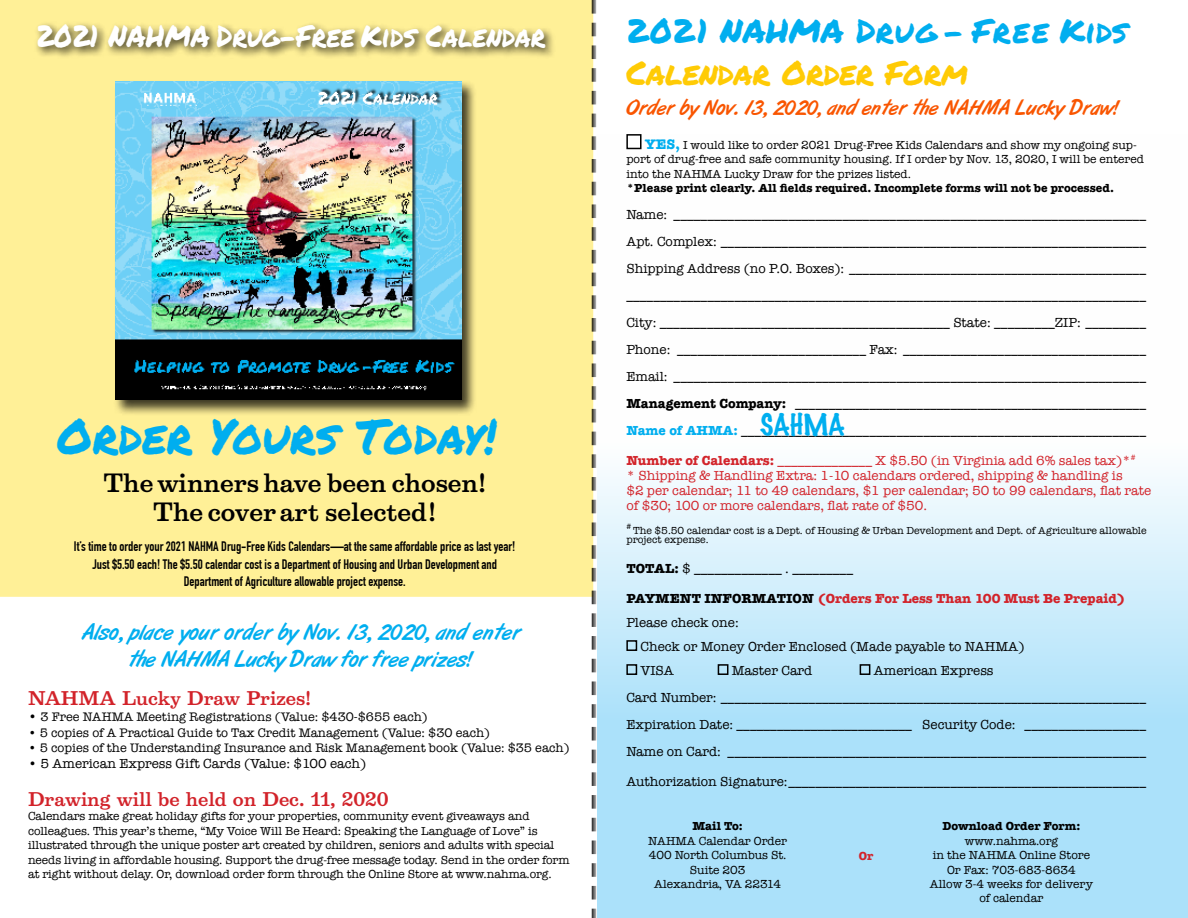
<style>
.page{position:relative;width:1188px;height:918px;background:#fff}
.page>*{position:absolute;margin:0;border:0;box-sizing:border-box;transform-origin:0 0}
.t1{font:48px "Permanent Marker";letter-spacing:-.005em;color:#00aeef}
.t2{font:33px "Permanent Marker";color:#00aeef}
.t3{font:33px "Permanent Marker";letter-spacing:-.01em;color:#ffcb05}
.t4{font:30px "Permanent Marker";color:#fff;scale:.9 1}
.t5{font:100 27px "Marker Felt";color:#00aeef}
.t6{font:500 24px/28.8px "Belizio";color:#000;text-align:center}
.t7{font:22.5px/27px "Art Brush";letter-spacing:.02em;color:#00aeef;text-align:center}
.t8{font:21px "Art Brush";letter-spacing:.02em;color:#f95500}
.t9{font:500 18px "Belizio";color:#d2232a}
.t10{font:13.5px/27px "American Typewriter";color:#000;text-align:justify}
.t11{font:13.5px/15px "American Typewriter";color:#d2232a}
.t12{font:700 13.5px/17.2px "DIN Condensed";color:#000;text-align:center}
.t13{font:700 13.5px "American Typewriter";color:#d2232a}
.t14{font:12.75px "American Typewriter";color:#000}
.t15{font:12px/14.4px "American Typewriter";letter-spacing:-.005em;color:#000}
.t16{font:700 12px "American Typewriter";color:#000}
.t17{font:700 12px "American Typewriter";color:#d2232a}
.t18{font:10.5px/9px "American Typewriter";color:#000}
.s1{font-size:13.5px}
.s2{font-weight:700;font-size:14.25px;color:#00aeef}
.s3{font-weight:700}
.s4{font-weight:700;color:#00aeef}
.s5{color:#000}
</style>
<div class="page">
<svg style="left:597px;top:149px;width:591px;height:769px"></svg>
<div style="left:0;top:0;width:592px;height:598px;background:#fff097"></div>
<div style="left:33px;top:20px;width:523px;height:39px;background:#000;opacity:.75"></div>
<div style="left:626px;top:134px;width:16px;height:15px;border:2px solid #000"></div>
<div style="left:626px;top:640px;width:11px;height:11px;border:2px solid #000"></div>
<div style="left:626px;top:664px;width:11px;height:11px;border:2px solid #000"></div>
<div style="left:718px;top:664px;width:10px;height:11px;border:2px solid #000"></div>
<div style="left:860px;top:664px;width:10px;height:11px;border:2px solid #000"></div>
<svg style="left:592px;top:0;width:4px;height:918px"></svg>
<div style="left:113px;top:80px;width:364px;height:336px;background:#000;opacity:.75"></div>
<img style="left:115px;top:82px;width:347px;height:318px">
<h3 class="t4" style="left:36px;top:14px;width:567px">2021 NAHMA Drug-Free Kids Calendar</h3>
<h1 class="t1" style="left:57px;top:400px;width:441px">Order Yours Today!</h1>
<h3 class="t6" style="left:103px;top:469px;width:384px">The winners have been chosen!<br>The cover art selected!</h3>
<p class="t12" style="left:74px;top:538px;width:443px">It’s time to order your 2021 NAHMA Drug-Free Kids Calendars—at the same affordable price as last year!<br>Just $5.50 each! The $5.50 calendar cost is a Department of Housing and Urban Development and<br>Department of Agriculture allowable project expense.</p>
<h3 class="t7" style="left:82px;top:620px;width:440px">Also, place your order by Nov. 13, 2020, and enter the NAHMA Lucky Draw for free prizes!</h3>
<h3 class="t9" style="left:28px;top:687px;width:285px">NAHMA Lucky Draw Prizes!</h3>
<p class="t14" style="left:28px;top:708px;width:401px"><span class="s1">•</span> 3 Free NAHMA Meeting Registrations (Value: $430-$655 each)</p>
<p class="t14" style="left:28px;top:723px;width:463px">• 5 copies of A Practical Guide to Tax Credit Management (Value: $30 each)</p>
<p class="t14" style="left:28px;top:738px;width:543px">• 5 copies of the Understanding Insurance and Risk Management book (Value: $35 each)</p>
<p class="t10" style="left:28px;top:750px;width:340px">• 5 American Express Gift Cards (Value: $100 each)</p>
<h3 class="t9" style="left:28px;top:788px;width:362px">Drawing will be held on Dec. 11, 2020</h3>
<p class="t15" style="left:28px;top:809px;width:543px">Calendars make great holiday gifts for your properties, community event giveaways and colleagues. This year’s theme, “My Voice Will Be Heard: Speaking the Language of Love” is illustrated through the unique poster art created by children, seniors and adults with special needs living in affordable housing. Support the drug-free message today. Send in the order form at right without delay. Or, download order form through the Online Store at www.nahma.org.</p>
<h2 class="t2" style="left:626px;top:6px;width:502px">2021 NAHMA Drug - Free Kids</h2>
<h2 class="t3" style="left:626px;top:48px;width:343px">Calendar Order Form</h2>
<h3 class="t8" style="left:626px;top:96px;width:495px">Order by Nov. 13, 2020, and enter the NAHMA Lucky Draw!</h3>
<p class="t15" style="left:626px;top:138px;width:519px;text-indent:19px"><span class="s2">YES,</span> I would like to order 2021 Drug-Free Kids Calendars and show my ongoing sup&shy;port of drug-free and safe community housing. If I order by Nov. 13, 2020, I will be entered into the NAHMA Lucky Draw for the prizes listed.</p>
<p class="t16" style="left:626px;top:178px;width:489px">*Please print clearly. All fields required. Incomplete forms will not be processed.</p>
<p class="t10" style="left:626px;top:201px;width:521px">Name: ______________________________________________________________________ Apt. Complex: _______________________________________________________________ Shipping Address (no P.O. Boxes): ____________________________________________ _____________________________________________________________________________ City: ___________________________________________ State: _________ZIP: _________ Phone: ____________________________ Fax: ____________________________________ Email: ______________________________________________________________________ <span class="s3">Management Company:</span> ____________________________________________________ <span class="s4">Name of AHMA:</span> ____________________________________________________________</p>
<p class="t11" style="left:626px;top:453px;width:526px"><span class="s3">Number of Calendars:</span> ______________ X $5.50 (in Virginia add 6% sales tax)*<sup>#<br></sup>* Shipping &amp; Handling Extra: 1-10 calendars ordered, shipping &amp; handling is<br>$2 per calendar; 11 to 49 calendars, $1 per calendar; 50 to 99 calendars, flat rate of $30; 100 or more calendars, flat rate of $50.</p>
<p class="t18" style="left:626px;top:526px;width:522px"><sup>#</sup> The $5.50 calendar cost is a Dept. of Housing &amp; Urban Development and Dept. of Agriculture allowable project expense.</p>
<p class="t10" style="left:626px;top:555px;width:228px"><span class="s3">TOTAL:</span> $ _____________ . _________</p>
<p class="t13" style="left:626px;top:587px;width:501px"><span class="s5">PAYMENT INFORMATION</span> (Orders For Less Than 100 Must Be Prepaid)</p>
<p class="t10" style="left:626px;top:609px;width:114px">Please check one:</p>
<p class="t10" style="left:641px;top:633px;width:385px">Check or Money Order Enclosed (Made payable to NAHMA)</p>
<p class="t10" style="left:641px;top:657px;width:35px">VISA</p>
<p class="t10" style="left:732px;top:657px;width:82px">Master Card</p>
<h3 class="t5" style="left:760px;top:412px;width:86px">SAHMA</h3>
<p class="t10" style="left:626px;top:657px;width:521px;text-align:left;text-indent:247px">American Express<br>Card Number: _______________________________________________________________ Expiration Date: __________________________ Security Code: __________________ Name on Card: ______________________________________________________________</p>
<p class="t10" style="left:626px;top:768px;width:521px">Authorization Signature:_____________________________________________________</p>
<p class="t16" style="left:692px;top:816px;width:52px">Mail To:</p>
<p class="t15" style="left:648px;top:833px;width:140px;text-align:center">NAHMA Calendar Order<br>400 North Columbus St.<br>Suite 203<br>Alexandria, VA 22314</p>
<p class="t16" style="left:942px;top:816px;width:139px">Download Order Form:</p>
<p class="t15" style="left:930px;top:833px;width:165px;text-align:center">www.nahma.org<br>in the NAHMA Online Store<br>Or Fax: 703-683-8634<br>Allow 3-4 weeks for delivery of calendar</p>
<p class="t17" style="left:859px;top:845px;width:16px">Or</p>
</div>
